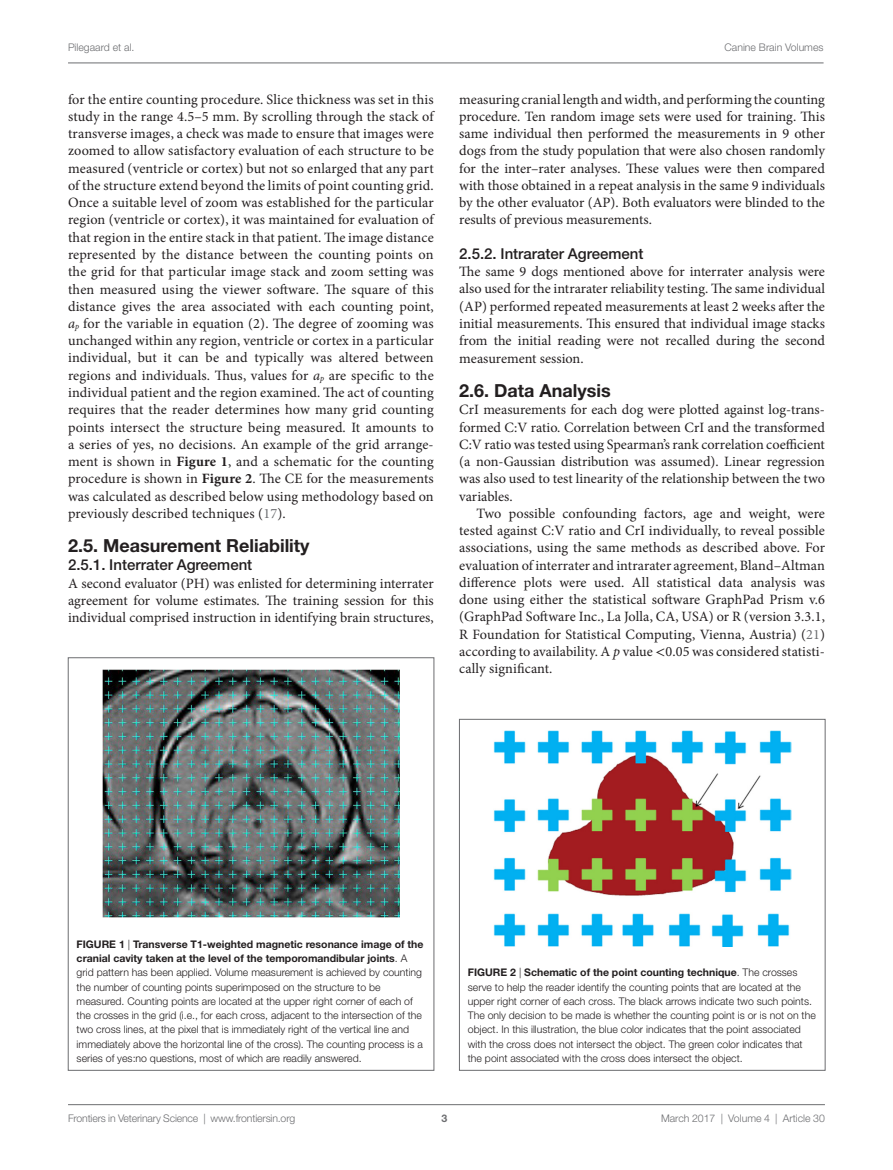
<style>
.page{position:relative;width:893px;height:1170px;background:#fff}
.page>*{position:absolute;margin:0;border:0;box-sizing:border-box;transform-origin:0 0}
.t1{font:700 18px "Helvetica Neue LT Std";color:#231f20}
.t2{font:500 15px "Helvetica Neue LT Std";color:#231f20}
.t3{font:14.25px/17.2px "Minion Pro";color:#231f20;text-align:justify}
.t4{font:300 10.5px/14.2px "Helvetica Neue LT Std";color:#231f20}
.t5{font:300 10.5px "Helvetica Neue LT Std";letter-spacing:-.015em;color:#6c6d70}
.t6{font:700 10.5px "Helvetica Neue LT Std";color:#6c6d70}
.s1{font-style:italic}
.s2{font-weight:700}
.s3{color:#6c6d70}
.s4{font-family:"STIX General"}
</style>
<div class="page">
<img style="left:493px;top:730px;width:298px;height:216px">
<div style="left:459px;top:719px;width:366px;height:351px;border:1px solid #6c6d70"></div>
<img style="left:102px;top:669px;width:298px;height:248px">
<div style="left:68px;top:657px;width:366px;height:413px;border:1px solid #6c6d70"></div>
<hr style="left:68px;top:1104px;width:757px;height:1px;background:#6c6d70">
<hr style="left:68px;top:63px;width:755px;height:1px;background:#6c6d70">
<p class="t5" style="left:68px;top:41px;width:68px">Pilegaard et al.</p>
<p class="t5" style="left:724px;top:41px;width:101px">Canine Brain Volumes</p>
<p class="t3" style="left:68px;top:90px;width:367px">for the entire counting procedure. Slice thickness was set in this study in the range 4.5–5 mm. By scrolling through the stack of transverse images, a check was made to ensure that images were zoomed to allow satisfactory evaluation of each structure to be measured (ventricle or cortex) but not so enlarged that any part of the structure extend beyond the limits of point counting grid.<br>Once a suitable level of zoom was established for the particular region (ventricle or cortex), it was maintained for evaluation of that region in the entire stack in that patient. The image distance represented by the distance between the counting points on the grid for that particular image stack and zoom setting was then measured using the viewer software. The square of this distance gives the area associated with each counting point, <span class="s1">a</span><sub>p</sub> for the variable in equation (2). The degree of zooming was unchanged within any region, ventricle or cortex in a particular individual, but it can be and typically was altered between regions and individuals. Thus, values for <span class="s1">a</span><sub>p</sub> are specific to the individual patient and the region examined. The act of counting requires that the reader determines how many grid counting points intersect the structure being measured. It amounts to a series of yes, no decisions. An example of the grid arrange&shy;ment is shown in <span class="s2">Figure 1</span>, and a schematic for the counting procedure is shown in <span class="s2">Figure 2</span>. The CE for the measurements was calculated as described below using methodology based on previously described techniques (<span class="s3">17</span>).</p>
<p class="t1" style="left:68px;top:534px;width:243px">2.5. Measurement Reliability</p>
<p class="t2" style="left:68px;top:556px;width:186px">2.5.1. Interrater Agreement</p>
<p class="t3" style="left:68px;top:574px;width:367px">A second evaluator (PH) was enlisted for determining interrater agreement for volume estimates. The training session for this individual comprised instruction in identifying brain structures,</p>
<p class="t3" style="left:459px;top:90px;width:367px">measuring cranial length and width, and performing the counting procedure. Ten random image sets were used for training. This same individual then performed the measurements in 9 other dogs from the study population that were also chosen randomly for the inter–rater analyses. These values were then compared with those obtained in a repeat analysis in the same 9 individuals by the other evaluator (AP). Both evaluators were blinded to the results of previous measurements.</p>
<p class="t2" style="left:459px;top:244px;width:186px">2.5.2. Intrarater Agreement</p>
<p class="t3" style="left:459px;top:263px;width:367px">The same 9 dogs mentioned above for interrater analysis were also used for the intrarater reliability testing. The same individual (AP) performed repeated measurements at least 2 weeks after the initial measurements. This ensured that individual image stacks from the initial reading were not recalled during the second measurement session.</p>
<p class="t1" style="left:459px;top:379px;width:153px">2.6. Data Analysis</p>
<p class="t3" style="left:459px;top:401px;width:367px">CrI measurements for each dog were plotted against log-trans&shy;formed C:V ratio. Correlation between CrI and the transformed C:V ratio was tested using Spearman’s rank correlation coefficient (a non-Gaussian distribution was assumed). Linear regression was also used to test linearity of the relationship between the two variables.</p>
<p class="t3" style="left:459px;top:504px;width:367px;text-indent:17px">Two possible confounding factors, age and weight, were tested against C:V ratio and CrI individually, to reveal possible associations, using the same methods as described above. For evaluation of interrater and intrarater agreement, Bland–Altman difference plots were used. All statistical data analysis was done using either the statistical software GraphPad Prism v.6 (GraphPad Software Inc., La Jolla, CA, USA) or R (version 3.3.1, R Foundation for Statistical Computing, Vienna, Austria) (<span class="s3">21</span>) according to availability. A <span class="s1">p</span> value <span class="s4">&lt;</span>0.05 was considered statisti&shy;cally significant.</p>
<p class="t4" style="left:77px;top:936px;width:348px"><span class="s2">Figure 1</span> | <span class="s2">Transverse T1-weighted magnetic resonance image of the cranial cavity taken at the level of the temporomandibular joints</span>. A grid pattern has been applied. Volume measurement is achieved by counting the number of counting points superimposed on the structure to be measured. Counting points are located at the upper right corner of each of the crosses in the grid (i.e., for each cross, adjacent to the intersection of the two cross lines, at the pixel that is immediately right of the vertical line and immediately above the horizontal line of the cross). The counting process is a series of yes:no questions, most of which are readily answered.</p>
<p class="t4" style="left:468px;top:965px;width:349px"><span class="s2">Figure 2</span> | <span class="s2">Schematic of the point counting technique</span>. The crosses serve to help the reader identify the counting points that are located at the upper right corner of each cross. The black arrows indicate two such points.<br>The only decision to be made is whether the counting point is or is not on the object. In this illustration, the blue color indicates that the point associated with the cross does not intersect the object. The green color indicates that the point associated with the cross does intersect the object.</p>
<p class="t5" style="left:68px;top:1111px;width:229px">Frontiers in Veterinary Science | www.frontiersin.org</p>
<p class="t5" style="left:661px;top:1111px;width:165px">March 2017 | Volume 4 | Article 30</p>
<p class="t6" style="left:441px;top:1111px;width:7px">3</p>
</div>
